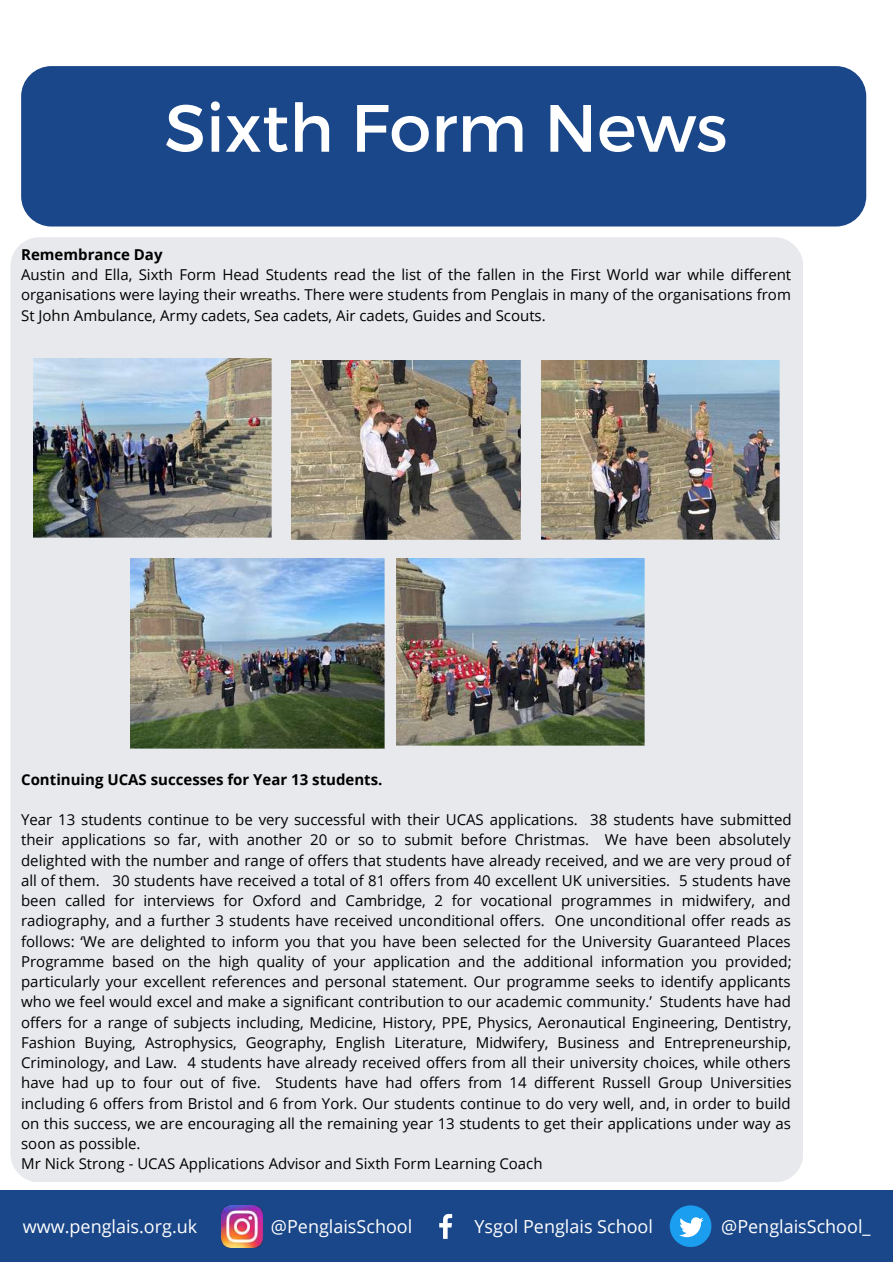
<style>
.page{position:relative;width:893px;height:1264px;background:#fff}
.page>*{position:absolute;margin:0;border:0;box-sizing:border-box;transform-origin:0 0}
.t1{font:66.75px "Montserrat";color:#fff}
.t2{font:18px "Open Sans";color:#fff}
.t3{font:15px/20.2px "Open Sans";color:#000;text-align:justify}
.t4{font:700 15px "Open Sans";color:#000}
</style>
<div class="page">
<div style="left:0;top:1190px;width:892px;height:72px;background:#1a4789"></div>
<svg style="left:439px;top:1214px;width:14px;height:25px"></svg>
<svg style="left:669px;top:1205px;width:42px;height:41px"></svg>
<img style="left:221px;top:1205px;width:42px;height:41px">
<div style="left:21px;top:66px;width:845px;height:160px;background:#1a4789;border-radius:30px"></div>
<div style="left:10px;top:237px;width:792px;height:944px;background:#e7e9ec;border-radius:29px"></div>
<img style="left:33px;top:358px;width:239px;height:179px">
<img style="left:292px;top:360px;width:228px;height:179px">
<img style="left:541px;top:360px;width:238px;height:179px">
<img style="left:130px;top:558px;width:254px;height:190px">
<img style="left:396px;top:558px;width:248px;height:187px">
<h1 class="t1" style="left:164px;top:85px;width:564px">Sixth Form News</h1>
<p class="t4" style="left:21px;top:244px;width:143px">Remembrance Day</p>
<p class="t3" style="left:21px;top:264px;width:771px">Austin and Ella, Sixth Form Head Students read the list of the fallen in the First World war while different organisations were laying their wreaths. There were students from Penglais in many of the organisations from St John Ambulance, Army cadets, Sea cadets, Air cadets, Guides and Scouts.</p>
<p class="t4" style="left:21px;top:768px;width:363px">Continuing UCAS successes for Year 13 students.</p>
<p class="t3" style="left:21px;top:809px;width:772px;text-align:left">Year 13 students continue to be very successful with their UCAS applications. 38 students have submitted their applications so far, with another 20 or so to submit before Christmas. We have been absolutely delighted with the number and range of offers that students have already received, and we are very proud of all of them. 30 students have received a total of 81 offers from 40 excellent UK universities. 5 students have been called for interviews for Oxford and Cambridge, 2 for vocational programmes in midwifery, and radiography, and a further 3 students have received unconditional offers. One unconditional offer reads as follows: ‘We are delighted to inform you that you have been selected for the University Guaranteed Places Programme based on the high quality of your application and the additional information you provided; particularly your excellent references and personal statement. Our programme seeks to identify applicants who we feel would excel and make a significant contribution to our academic community.’ Students have had offers for a range of subjects including, Medicine, History, PPE, Physics, Aeronautical Engineering, Dentistry, Fashion Buying, Astrophysics, Geography, English Literature, Midwifery, Business and Entrepreneurship, Criminology, and Law. 4 students have already received offers from all their university choices, while others have had up to four out of five. Students have had offers from 14 different Russell Group Universities including 6 offers from Bristol and 6 from York. Our students continue to do very well, and, in order to build on this success, we are encouraging all the remaining year 13 students to get their applications under way as soon as possible.<br>Mr Nick Strong - UCAS Applications Advisor and Sixth Form Learning Coach</p>
<p class="t2" style="left:23px;top:1213px;width:176px">www.penglais.org.uk</p>
<p class="t2" style="left:271px;top:1213px;width:143px">@PenglaisSchool</p>
<p class="t2" style="left:474px;top:1213px;width:180px">Ysgol Penglais School</p>
<p class="t2" style="left:721px;top:1213px;width:151px">@PenglaisSchool_</p>
</div>
